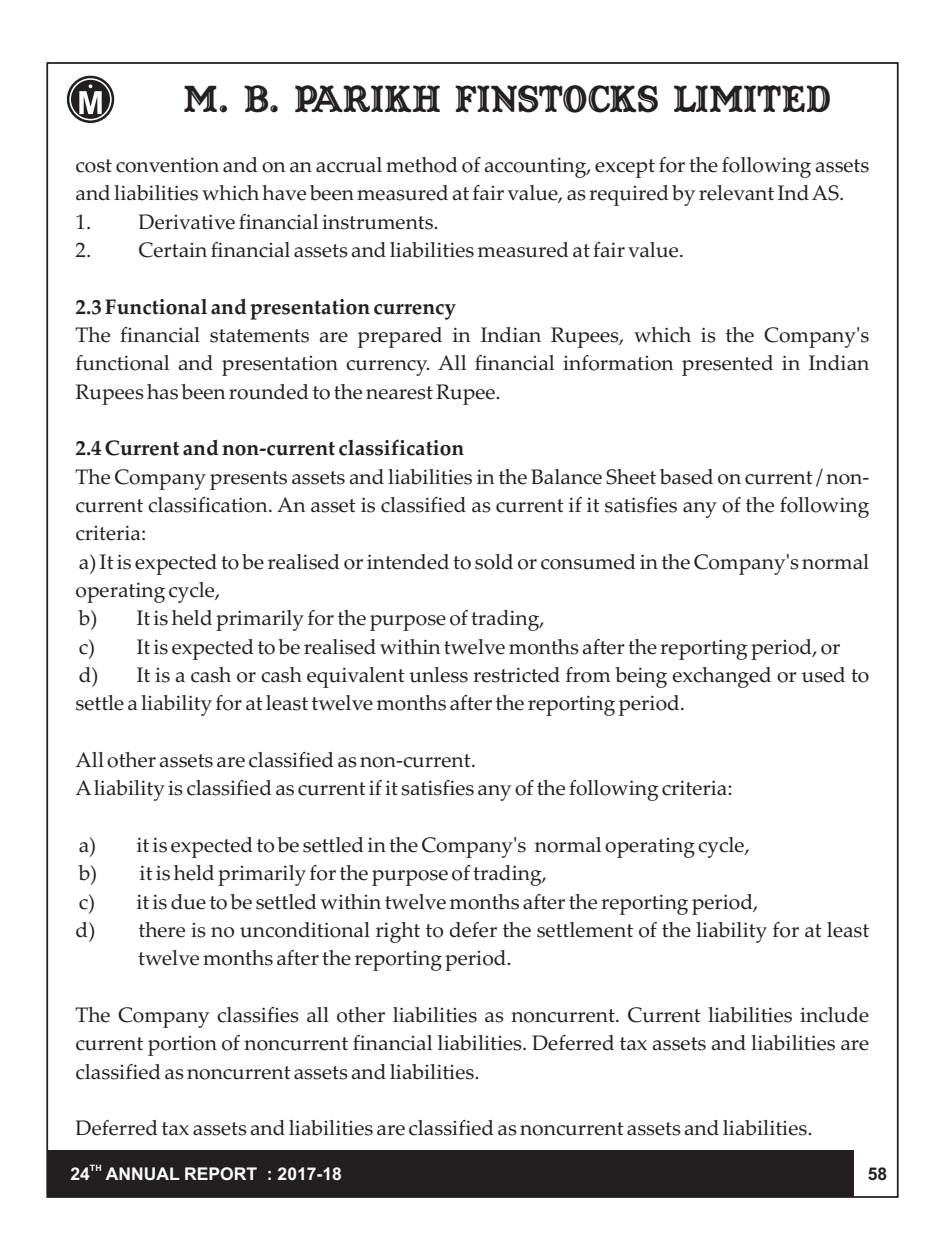
<style>
.page{position:relative;width:945px;height:1260px;background:#fff}
.page>*{position:absolute;margin:0;border:0;box-sizing:border-box;transform-origin:0 0}
.t1{font:35.88px "Captain Howdy";color:#231f20}
.t2{font:21px/28.3px "Palatino Linotype";color:#231f20}
.t3{font:700 21px "Palatino Linotype";color:#231f20}
.t4{font:700 17.5px "Arial";color:#fff}
.t5{font:700 17.5px "Arial";color:#231f20}
.t6{font:700 8.75px "Arial";color:#fff}
</style>
<div class="page">
<div style="left:47px;top:1150px;width:851px;height:47px;background:#231f20"></div>
<div style="left:854px;top:1150px;width:44px;height:47px;background:#fff"></div>
<svg style="left:66px;top:75px;width:49px;height:49px"></svg>
<div style="left:69px;top:78px;width:43px;height:42px;border:2px solid #fff;border-radius:50%"></div>
<svg style="left:79px;top:84px;width:23px;height:30px"></svg>
<h1 class="t1" style="left:184px;top:77px;width:648px">M. B. PARIKH FINSTOCKS LIMITED</h1>
<p class="t2" style="left:76px;top:153px;width:795px">cost convention and on an accrual method of accounting, except for the following assets and liabilities which have been measured at fair value, as required by relevant Ind AS.</p>
<p class="t2" style="left:76px;top:210px;width:365px">1. Derivative financial instruments.</p>
<p class="t2" style="left:76px;top:238px;width:610px">2. Certain financial assets and liabilities measured at fair value.</p>
<p class="t3" style="left:76px;top:298px;width:382px">2.3 Functional and presentation currency</p>
<p class="t2" style="left:76px;top:323px;width:795px;text-align:justify">The financial statements are prepared in Indian Rupees, which is the Company's functional and presentation currency. All financial information presented in Indian Rupees has been rounded to the nearest Rupee.</p>
<p class="t3" style="left:76px;top:440px;width:390px">2.4 Current and non-current classification</p>
<p class="t2" style="left:76px;top:465px;width:795px">The Company presents assets and liabilities in the Balance Sheet based on current / non&shy;current classification. An asset is classified as current if it satisfies any of the following criteria:<br>a) It is expected to be realised or intended to sold or consumed in the Company's normal operating cycle,<br>b) It is held primarily for the purpose of trading,<br>c) It is expected to be realised within twelve months after the reporting period, or<br>d) It is a cash or cash equivalent unless restricted from being exchanged or used to settle a liability for at least twelve months after the reporting period.</p>
<p class="t2" style="left:76px;top:748px;width:659px">All other assets are classified as non-current.<br>Aliability is classified as current if it satisfies any of the following criteria:</p>
<p class="t2" style="left:79px;top:833px;width:673px">a) it is expected to be settled in the Company's normal operating cycle,</p>
<p class="t2" style="left:79px;top:861px;width:470px">b) it is held primarily for the purpose of trading,</p>
<p class="t2" style="left:79px;top:890px;width:681px">c) it is due to be settled within twelve months after the reporting period,</p>
<p class="t2" style="left:76px;top:918px;width:795px">d) there is no unconditional right to defer the settlement of the liability for at least</p>
<p class="t2" style="left:138px;top:946px;width:375px">twelve months after the reporting period.</p>
<p class="t2" style="left:76px;top:1003px;width:795px;text-align:justify">The Company classifies all other liabilities as noncurrent. Current liabilities include current portion of noncurrent financial liabilities. Deferred tax assets and liabilities are classified as noncurrent assets and liabilities.</p>
<p class="t2" style="left:76px;top:1116px;width:739px">Deferred tax assets and liabilities are classified as noncurrent assets and liabilities.</p>
<p class="t6" style="left:90px;top:1165px;width:13px">TH</p>
<p class="t4" style="left:71px;top:1167px;width:273px">24 ANNUAL REPORT : 2017-18</p>
<p class="t5" style="left:868px;top:1167px;width:21px">58</p>
</div>
